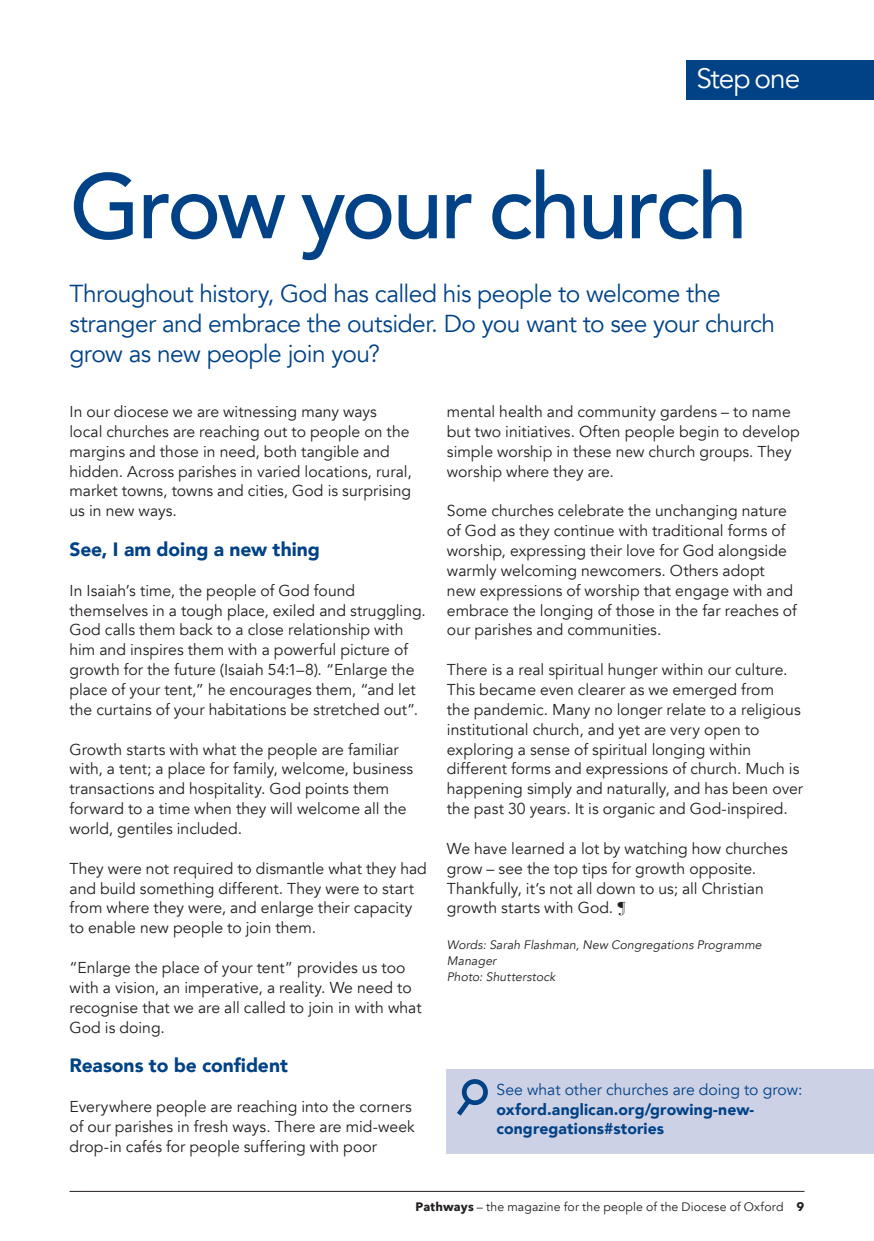
<style>
.page{position:relative;width:874px;height:1241px;background:#fff}
.page>*{position:absolute;margin:0;border:0;box-sizing:border-box;transform-origin:0 0}
._60pt_head{font:500 91px "Avenir";letter-spacing:-.03em;color:#014286}
.Series_Title{font:28px "Avenir";letter-spacing:-.035em;color:#fff}
.t1{font:24.5px/29.8px "Avenir";letter-spacing:-.025em;color:#014286}
.Subhead{font:900 19.25px "Avenir";letter-spacing:-.005em;color:#014286}
.Body{font:15.75px/19.8px "Avenir";color:#231f20}
.Body-2{font:900 15.75px/19.8px "Avenir";letter-spacing:.005em;color:#014286}
.Body-3{font:15.75px "Avenir";color:#014286}
.credit{font:italic 12.25px/15.8px "Avenir";letter-spacing:.01em;color:#231f20}
.t2{font:12.25px "Avenir";letter-spacing:.01em;color:#231f20}
.s1{font-family:"Bodoni Svty Two ITCTT";font-weight:700}
.s2{font-family:"Avenir Next";font-weight:700}
</style>
<div class="page">
<div style="left:686px;top:60px;width:187px;height:39px;background:#014286"></div>
<div style="left:446px;top:1069px;width:427px;height:84px;background:#ccd1e5"></div>
<svg style="left:457px;top:1079px;width:31px;height:37px"></svg>
<hr style="left:69px;top:1190px;width:735px;height:1px;background:#231f20">
<p class="Series_Title" style="left:696px;top:62px;width:105px">Step one</p>
<p class="_60pt_head" style="left:69px;top:128px;width:679px">Grow your church</p>
<p class="t1" style="left:69px;top:279px;width:706px">Throughout history, God has called his people to welcome the stranger and embrace the outsider. Do you want to see your church grow as new people join you?</p>
<p class="Body" style="left:69px;top:402px;width:343px">In our diocese we are witnessing many ways local churches are reaching out to people on the margins and those in need, both tangible and hidden. Across parishes in varied locations, rural, market towns, towns and cities, God is surprising us in new ways.</p>
<p class="Subhead" style="left:69px;top:532px;width:252px">See, I am doing a new thing</p>
<p class="Body" style="left:69px;top:580px;width:358px">In Isaiah’s time, the people of God found themselves in a tough place, exiled and struggling.<br>God calls them back to a close relationship with him and inspires them with a powerful picture of growth for the future (Isaiah 54:1–8). “Enlarge the place of your tent,” he encourages them, “and let the curtains of your habitations be stretched out”.</p>
<p class="Body" style="left:69px;top:739px;width:345px">Growth starts with what the people are familiar with, a tent; a place for family, welcome, business transactions and hospitality. God points them forward to a time when they will welcome all the world, gentiles included.</p>
<p class="Body" style="left:69px;top:858px;width:359px">They were not required to dismantle what they had and build something different. They were to start from where they were, and enlarge their capacity to enable new people to join them.</p>
<p class="Body" style="left:69px;top:957px;width:353px">“Enlarge the place of your tent” provides us too with a vision, an imperative, a reality. We need to recognise that we are all called to join in with what God is doing.</p>
<p class="Subhead" style="left:69px;top:1048px;width:220px">Reasons to be confident</p>
<p class="Body" style="left:69px;top:1096px;width:347px">Everywhere people are reaching into the corners of our parishes in fresh ways. There are mid-week drop-in cafés for people suffering with poor</p>
<p class="Body" style="left:446px;top:402px;width:354px">mental health and community gardens – to name but two initiatives. Often people begin to develop simple worship in these new church groups. They worship where they are.</p>
<p class="Body" style="left:446px;top:501px;width:351px">Some churches celebrate the unchanging nature of God as they continue with traditional forms of worship, expressing their love for God alongside warmly welcoming newcomers. Others adopt new expressions of worship that engage with and embrace the longing of those in the far reaches of our parishes and communities.</p>
<p class="Body" style="left:446px;top:660px;width:357px">There is a real spiritual hunger within our culture.<br>This became even clearer as we emerged from<br>the pandemic. Many no longer relate to a religious institutional church, and yet are very open to exploring a sense of spiritual longing within different forms and expressions of church. Much is happening simply and naturally, and has been over the past 30 years. It is organic and God-inspired.</p>
<p class="Body" style="left:446px;top:838px;width:342px">We have learned a lot by watching how churches grow – see the top tips for growth opposite.<br>Thankfully, it’s not all down to us; all Christian growth starts with God. <span class="s1">¶</span></p>
<p class="credit" style="left:446px;top:936px;width:316px">Words: Sarah Flashman, New Congregations Programme<br>Manager<br>Photo: Shutterstock</p>
<p class="Body-3" style="left:496px;top:1079px;width:307px">See what other churches are doing to grow:</p>
<p class="Body-2" style="left:496px;top:1098px;width:259px">oxford.anglican.org/growing-new&shy;congregations#stories</p>
<p class="t2" style="left:415px;top:1199px;width:390px"><span class="s2">Pathways</span> – the magazine for the people of the Diocese of Oxford <span class="s2">9</span></p>
</div>
